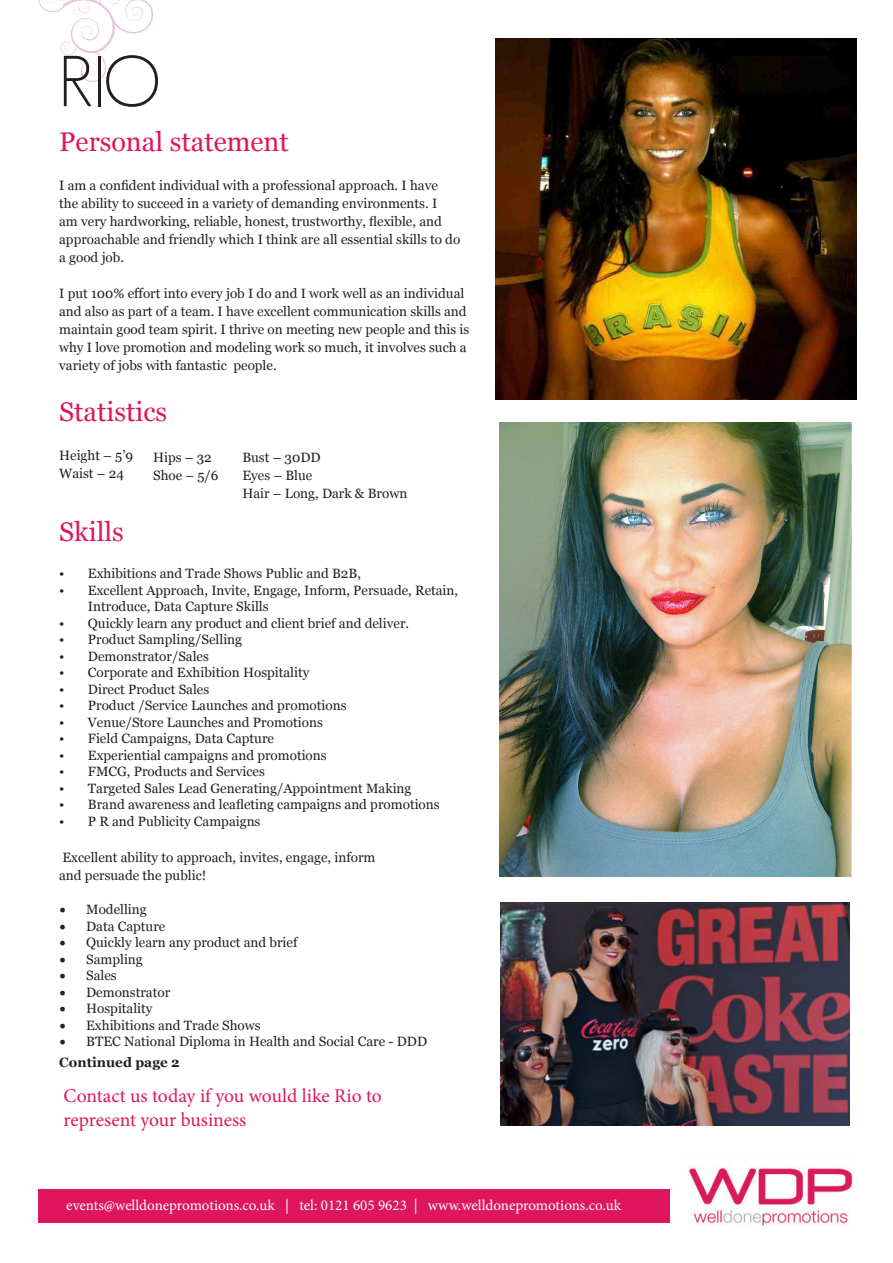
<style>
.page{position:relative;width:893px;height:1263px;background:#fff}
.page>*{position:absolute;margin:0;border:0;box-sizing:border-box;transform-origin:0 0}
.t1{font:300 70.5px "Geosans";color:#231f20}
.t2{font:27px "Georgia";color:#df165e}
.t3{font:19.5px/24px "Minion Pro";color:#df165e}
.t4{font:15px "Minion Pro";color:#fff}
.t5{font:13.5px/18px "Georgia";color:#231f20}
.t6{font:700 13.5px "Georgia";color:#231f20}
.s1{font-family:"Minion Pro";font-size:18px}
</style>
<div class="page">
<svg style="left:38px;top:0;width:115px;height:82px"></svg>
<div style="left:38px;top:1189px;width:632px;height:33px;background:#df165e"></div>
<img style="left:689px;top:1166px;width:164px;height:60px">
<img style="left:495px;top:38px;width:362px;height:361px">
<img style="left:500px;top:422px;width:351px;height:455px">
<img style="left:500px;top:902px;width:350px;height:223px">
<p class="t1" style="left:58px;top:43px;width:104px">RIO</p>
<p class="t2" style="left:59px;top:122px;width:231px">Personal statement</p>
<p class="t5" style="left:59px;top:176px;width:403px">I am a confident individual with a professional approach. I have the ability to succeed in a variety of demanding environments. I<br>am very hardworking, reliable, honest, trustworthy, flexible, and approachable and friendly which I think are all essential skills to do a good job.</p>
<p class="t5" style="left:59px;top:284px;width:412px">I put 100% effort into every job I do and I work well as an individual and also as part of a team. I have excellent communication skills and maintain good team spirit. I thrive on meeting new people and this is why I love promotion and modeling work so much, it involves such a variety of jobs with fantastic people.</p>
<p class="t2" style="left:59px;top:392px;width:110px">Statistics</p>
<p class="t5" style="left:59px;top:445px;width:75px">Height – 5’9</p>
<p class="t5" style="left:59px;top:463px;width:66px">Waist – 24</p>
<p class="t2" style="left:59px;top:512px;width:66px">Skills</p>
<p class="t5" style="left:59px;top:564px;width:303px">• Exhibitions and Trade Shows Public and B2B,</p>
<p class="t5" style="left:59px;top:580px;width:401px">• Excellent Approach, Invite, Engage, Inform, Persuade, Retain,</p>
<p class="t5" style="left:88px;top:597px;width:182px">Introduce, Data Capture Skills</p>
<p class="t5" style="left:59px;top:613px;width:351px">• Quickly learn any product and client brief and deliver.</p>
<p class="t5" style="left:59px;top:630px;width:184px">• Product Sampling/Selling</p>
<p class="t5" style="left:59px;top:646px;width:151px">• Demonstrator/Sales</p>
<p class="t5" style="left:59px;top:663px;width:252px">• Corporate and Exhibition Hospitality</p>
<p class="t5" style="left:59px;top:679px;width:152px">• Direct Product Sales</p>
<p class="t5" style="left:59px;top:696px;width:289px">• Product /Service Launches and promotions</p>
<p class="t5" style="left:59px;top:712px;width:265px">• Venue/Store Launches and Promotions</p>
<p class="t5" style="left:59px;top:729px;width:216px">• Field Campaigns, Data Capture</p>
<p class="t5" style="left:59px;top:745px;width:269px">• Experiential campaigns and promotions</p>
<p class="t5" style="left:59px;top:762px;width:207px">• FMCG, Products and Services</p>
<p class="t5" style="left:59px;top:778px;width:354px">• Targeted Sales Lead Generating/Appointment Making</p>
<p class="t5" style="left:59px;top:795px;width:382px">• Brand awareness and leafleting campaigns and promotions</p>
<p class="t5" style="left:59px;top:811px;width:203px">• P R and Publicity Campaigns</p>
<p class="t5" style="left:59px;top:847px;width:318px">Excellent ability to approach, invites, engage, inform and persuade the public!</p>
<p class="t5" style="left:59px;top:900px;width:89px"><span class="s1">•</span> Modelling</p>
<p class="t5" style="left:59px;top:916px;width:108px"><span class="s1">•</span> Data Capture</p>
<p class="t5" style="left:59px;top:933px;width:240px"><span class="s1">•</span> Quickly learn any product and brief</p>
<p class="t5" style="left:59px;top:949px;width:85px"><span class="s1">•</span> Sampling</p>
<p class="t5" style="left:59px;top:966px;width:59px"><span class="s1">•</span> Sales</p>
<p class="t5" style="left:59px;top:982px;width:113px"><span class="s1">•</span> Demonstrator</p>
<p class="t5" style="left:59px;top:999px;width:95px"><span class="s1">•</span> Hospitality</p>
<p class="t5" style="left:59px;top:1015px;width:203px"><span class="s1">•</span> Exhibitions and Trade Shows</p>
<p class="t5" style="left:59px;top:1032px;width:369px"><span class="s1">•</span> BTEC National Diploma in Health and Social Care - DDD</p>
<p class="t6" style="left:59px;top:1052px;width:122px">Continued page 2</p>
<p class="t3" style="left:64px;top:1083px;width:320px">Contact us today if you would like Rio to represent your business</p>
<p class="t5" style="left:153px;top:447px;width:60px">Hips – 32</p>
<p class="t5" style="left:153px;top:465px;width:67px">Shoe – 5/6</p>
<p class="t5" style="left:242px;top:447px;width:80px">Bust – 30DD</p>
<p class="t5" style="left:242px;top:465px;width:71px">Eyes – Blue</p>
<p class="t5" style="left:242px;top:483px;width:167px">Hair – Long, Dark &amp; Brown</p>
<p class="t4" style="left:66px;top:1195px;width:557px">events@welldonepromotions.co.uk | tel: 0121 605 9623 | www.welldonepromotions.co.uk</p>
<p class="t4" style="left:69px;top:1198px;width:557px">events@welldonepromotions.co.uk | tel: 0121 605 9623 | www.welldonepromotions.co.uk</p>
</div>
